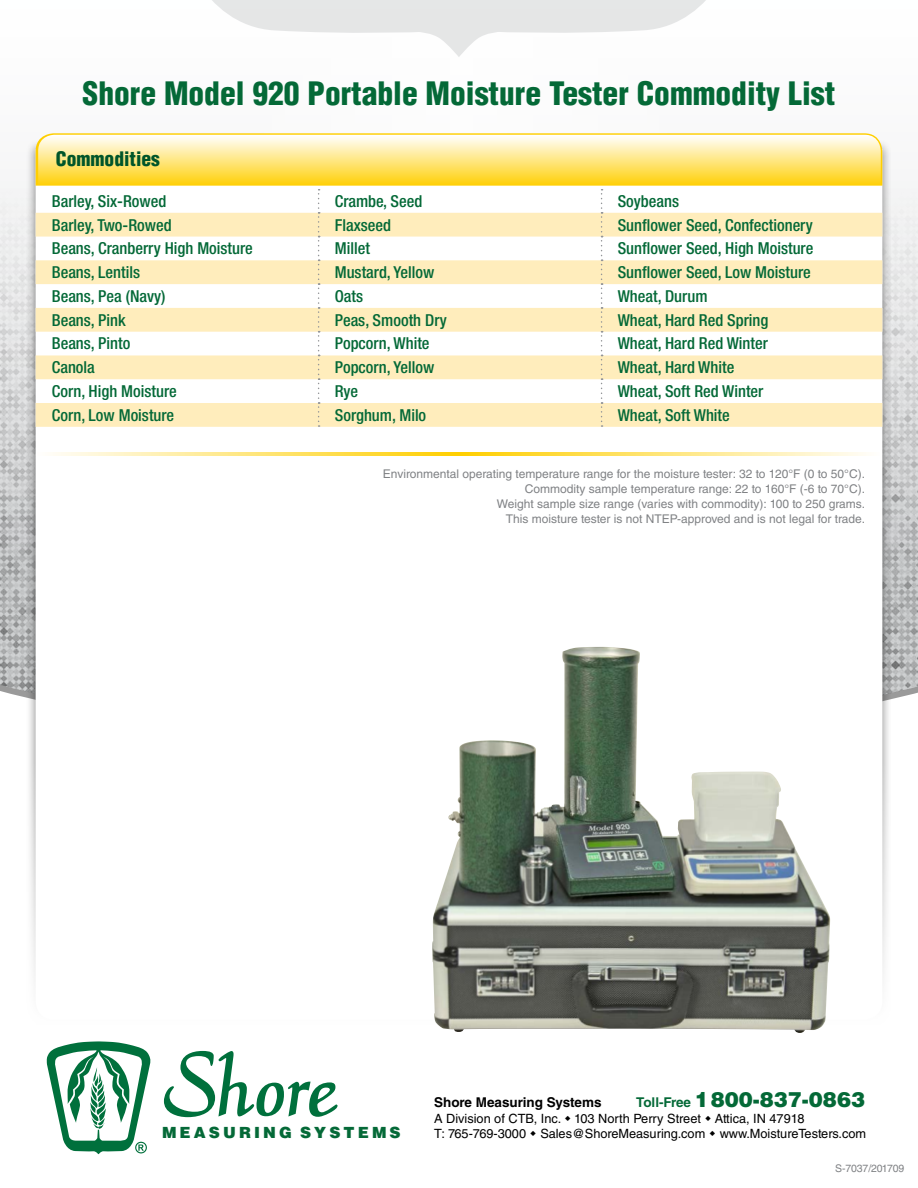
<style>
.page{position:relative;width:918px;height:1188px;background:#fff}
.page>*{position:absolute;margin:0;border:0;box-sizing:border-box;transform-origin:0 0}
.t1{font:900 condensed 31.5px "Helvetica LT Std";color:#046937}
.t2{font:900 21px "Helvetica LT Std";color:#046937}
.t3{font:900 condensed 19.5px "Helvetica LT Std";color:#00552a}
.t4{font:500 condensed 16.5px "Helvetica Neue LT Std";color:#046937}
.t5{font:900 15.45px "Helvetica LT Std";letter-spacing:.2em;color:#046937}
.t6{font:700 13.5px "Helvetica LT Std";color:#000}
.t7{font:12.75px/15.3px "Helvetica LT Std";color:#000}
.t8{font:12px/15px "Helvetica LT Std";color:#808285;text-align:right}
.t9{font:10.5px "Helvetica LT Std";letter-spacing:-.01em;color:#808285}
.s1{font-weight:700;font-size:13.5px}
</style>
<div class="page">
<img style="left:0;top:188px;width:918px;height:481px">
<svg style="left:0;top:669px;width:918px;height:30px;background:#b1b2b3"></svg>
<svg style="left:36px;top:188px;width:846px;height:511px"></svg>
<svg style="left:212px;top:0;width:494px;height:57px;fill:#e5e7e7"></svg>
<svg style="left:36px;top:133px;width:846px;height:53px;background:#fddb49"></svg>
<hr style="left:38px;top:453px;width:842px;height:3px;background:#ffcf01">
<svg style="left:46px;top:1041px;width:292px;height:114px"></svg>
<svg style="left:38px;top:135px;width:843px;height:292px"></svg>
<div style="left:371px;top:457px;width:504px;height:80px;background:#fff"></div>
<img style="left:432px;top:647px;width:398px;height:386px">
<h1 class="t1" style="left:83px;top:74px;width:754px">Shore Model 920 Portable Moisture Tester Commodity List</h1>
<p class="t3" style="left:56px;top:146px;width:105px">Commodities</p>
<p class="t4" style="left:52px;top:191px;width:116px">Barley, Six-Rowed</p>
<p class="t4" style="left:335px;top:191px;width:89px">Crambe, Seed</p>
<p class="t4" style="left:618px;top:191px;width:63px">Soybeans</p>
<p class="t4" style="left:52px;top:215px;width:121px">Barley, Two-Rowed</p>
<p class="t4" style="left:335px;top:215px;width:58px">Flaxseed</p>
<p class="t4" style="left:618px;top:215px;width:197px">Sunflower Seed, Confectionery</p>
<p class="t4" style="left:52px;top:239px;width:203px">Beans, Cranberry High Moisture</p>
<p class="t4" style="left:335px;top:239px;width:37px">Millet</p>
<p class="t4" style="left:618px;top:239px;width:197px">Sunflower Seed, High Moisture</p>
<p class="t4" style="left:52px;top:262px;width:90px">Beans, Lentils</p>
<p class="t4" style="left:335px;top:262px;width:101px">Mustard, Yellow</p>
<p class="t4" style="left:618px;top:262px;width:195px">Sunflower Seed, Low Moisture</p>
<p class="t4" style="left:52px;top:286px;width:115px">Beans, Pea (Navy)</p>
<p class="t4" style="left:335px;top:286px;width:30px">Oats</p>
<p class="t4" style="left:618px;top:286px;width:91px">Wheat, Durum</p>
<p class="t4" style="left:52px;top:310px;width:75px">Beans, Pink</p>
<p class="t4" style="left:335px;top:310px;width:114px">Peas, Smooth Dry</p>
<p class="t4" style="left:618px;top:310px;width:152px">Wheat, Hard Red Spring</p>
<p class="t4" style="left:52px;top:334px;width:80px">Beans, Pinto</p>
<p class="t4" style="left:335px;top:334px;width:96px">Popcorn, White</p>
<p class="t4" style="left:618px;top:334px;width:152px">Wheat, Hard Red Winter</p>
<p class="t4" style="left:52px;top:358px;width:45px">Canola</p>
<p class="t4" style="left:335px;top:358px;width:101px">Popcorn, Yellow</p>
<p class="t4" style="left:618px;top:358px;width:118px">Wheat, Hard White</p>
<p class="t4" style="left:52px;top:381px;width:126px">Corn, High Moisture</p>
<p class="t4" style="left:335px;top:381px;width:25px">Rye</p>
<p class="t4" style="left:618px;top:381px;width:147px">Wheat, Soft Red Winter</p>
<p class="t4" style="left:52px;top:405px;width:124px">Corn, Low Moisture</p>
<p class="t4" style="left:335px;top:405px;width:93px">Sorghum, Milo</p>
<p class="t4" style="left:618px;top:405px;width:114px">Wheat, Soft White</p>
<p class="t8" style="left:383px;top:466px;width:484px">Environmental operating temperature range for the moisture tester: 32 to 120°F (0 to 50°C).<br>Commodity sample temperature range: 22 to 160°F (-6 to 70°C).<br>Weight sample size range (varies with commodity): 100 to 250 grams.<br>This moisture tester is not NTEP-approved and is not legal for trade.</p>
<p class="t5" style="left:162px;top:1122px;width:240px">MEASURING SYSTEMS</p>
<p class="t6" style="left:434px;top:1094px;width:169px">Shore Measuring Systems</p>
<p class="t2" style="left:636px;top:1086px;width:230px"><span class="s1">Toll-Free</span> 1800-837-0863</p>
<p class="t7" style="left:434px;top:1110px;width:433px">A Division of CTB, Inc. 103 North Perry Street Attica, IN 47918<br>T: 765-769-3000 Sales@ShoreMeasuring.com www.MoistureTesters.com</p>
<p class="t9" style="left:835px;top:1162px;width:71px">S-7037/201709</p>
</div>
